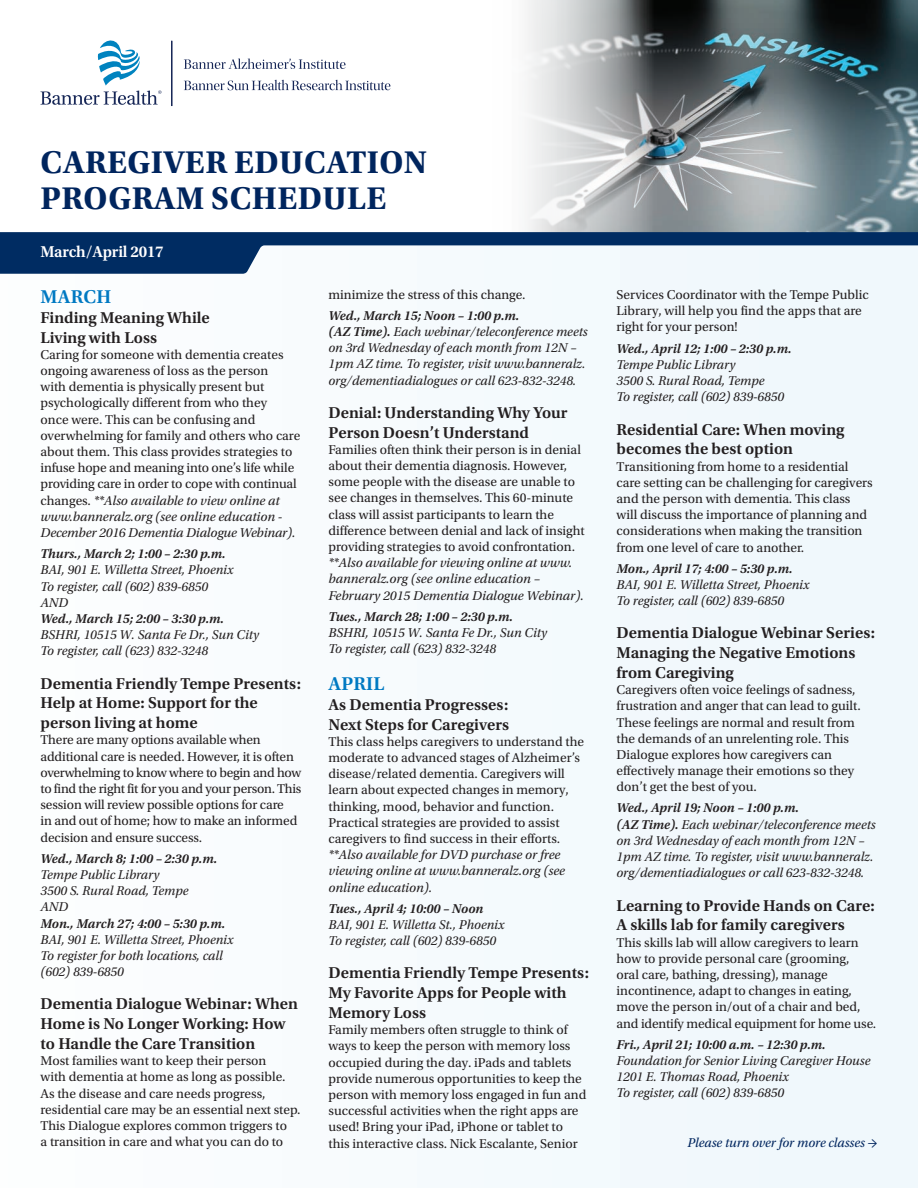
<style>
.page{position:relative;width:918px;height:1188px;background:#fff}
.page>*{position:absolute;margin:0;border:0;box-sizing:border-box;transform-origin:0 0}
.t1{font:700 33px/36px "Utopia Std";letter-spacing:.01em;color:#00255e}
.t2{font:600 19.5px "Utopia Std";letter-spacing:.01em;color:#0079c2}
.t3{font:600 16.5px/19.8px "Utopia Std";color:#231f20}
.t4{font:600 16.5px "Utopia Std";letter-spacing:-.01em;color:#fff}
.t5{font:13.5px/16.2px "Utopia Std";color:#231f20}
.t6{font:italic 13.5px/16.2px "Utopia Std";color:#231f20}
.t7{font:italic 600 13.5px "Utopia Std";color:#231f20}
.t8{font:italic 13.5px "Utopia Std";color:#00255e}
.s1{font-style:italic}
.s2{font-weight:600}
</style>
<div class="page">
<img style="left:527px;top:0;width:391px;height:232px">
<div style="left:0;top:239px;width:918px;height:949px;background:#f5fafd"></div>
<svg style="left:0;top:232px;width:918px;height:42px"></svg>
<svg style="left:40px;top:40px;width:121px;height:65px"></svg>
<hr style="left:171px;top:41px;width:1px;height:65px;background:#172757">
<svg style="left:184px;top:59px;width:162px;height:10px"></svg>
<svg style="left:184px;top:80px;width:206px;height:10px"></svg>
<h1 class="t1" style="left:41px;top:145px;width:388px">CAREGIVER EDUCATION<br>PROGRAM SCHEDULE</h1>
<p class="t4" style="left:40px;top:243px;width:125px">March/April 2017</p>
<h2 class="t2" style="left:41px;top:286px;width:72px">MARCH</h2>
<p class="t3" style="left:40px;top:308px;width:171px">Finding Meaning While<br>Living with Loss</p>
<p class="t5" style="left:40px;top:347px;width:261px">Caring for someone with dementia creates ongoing awareness of loss as the person<br>with dementia is physically present but psychologically different from who they<br>once were. This can be confusing and overwhelming for family and others who care about them. This class provides strategies to infuse hope and meaning into one’s life while providing care in order to cope with continual changes. <span class="s1">**Also available to view online at www.banneralz.org (see online education - December 2016 Dementia Dialogue Webinar).</span></p>
<p class="t7" style="left:40px;top:546px;width:187px">Thurs., March 2; 1:00 – 2:30 p.m.</p>
<p class="t6" style="left:40px;top:562px;width:194px">BAI, 901 E. Willetta Street, Phoenix<br>To register, call (602) 839-6850<br>AND</p>
<p class="t7" style="left:40px;top:611px;width:185px">Wed., March 15; 2:00 – 3:30 p.m.</p>
<p class="t6" style="left:40px;top:627px;width:220px">BSHRI, 10515 W. Santa Fe Dr., Sun City<br>To register, call (623) 832-3248</p>
<p class="t3" style="left:40px;top:674px;width:262px">Dementia Friendly Tempe Presents:<br>Help at Home: Support for the person living at home</p>
<p class="t5" style="left:40px;top:732px;width:262px">There are many options available when additional care is needed. However, it is often overwhelming to know where to begin and how to find the right fit for you and your person. This session will review possible options for care<br>in and out of home; how to make an informed decision and ensure success.</p>
<p class="t7" style="left:40px;top:851px;width:178px">Wed., March 8; 1:00 – 2:30 p.m.</p>
<p class="t6" style="left:40px;top:867px;width:150px">Tempe Public Library<br>3500 S. Rural Road, Tempe<br>AND</p>
<p class="t7" style="left:40px;top:916px;width:186px">Mon., March 27; 4:00 – 5:30 p.m.</p>
<p class="t6" style="left:40px;top:931px;width:194px">BAI, 901 E. Willetta Street, Phoenix<br>To register for both locations, call (602) 839-6850</p>
<p class="t3" style="left:40px;top:994px;width:259px">Dementia Dialogue Webinar: When<br>Home is No Longer Working: How to Handle the Care Transition</p>
<p class="t5" style="left:40px;top:1053px;width:262px">Most families want to keep their person<br>with dementia at home as long as possible.<br>As the disease and care needs progress, residential care may be an essential next step.<br>This Dialogue explores common triggers to<br>a transition in care and what you can do to</p>
<p class="t5" style="left:328px;top:286px;width:199px">minimize the stress of this change.</p>
<p class="t6" style="left:328px;top:308px;width:261px"><span class="s2">Wed., March 15; Noon – 1:00 p.m.<br>(AZ Time).</span> Each webinar/teleconference meets on 3rd Wednesday of each month from 12N – 1pm AZ time. To register, visit www.banneralz. org/dementiadialogues or call 623-832-3248.</p>
<p class="t3" style="left:328px;top:403px;width:241px">Denial: Understanding Why Your<br>Person Doesn’t Understand</p>
<p class="t5" style="left:328px;top:442px;width:258px">Families often think their person is in denial about their dementia diagnosis. However, some people with the disease are unable to see changes in themselves. This 60-minute class will assist participants to learn the difference between denial and lack of insight providing strategies to avoid confrontation.</p>
<p class="t6" style="left:328px;top:555px;width:257px">**Also available for viewing online at www. banneralz.org (see online education –<br>February 2015 Dementia Dialogue Webinar).</p>
<p class="t7" style="left:328px;top:609px;width:186px">Tues., March 28; 1:00 – 2:30 p.m.</p>
<p class="t6" style="left:328px;top:625px;width:220px">BSHRI, 10515 W. Santa Fe Dr., Sun City<br>To register, call (623) 832-3248</p>
<h2 class="t2" style="left:329px;top:673px;width:57px">APRIL</h2>
<p class="t3" style="left:328px;top:695px;width:182px">As Dementia Progresses:<br>Next Steps for Caregivers</p>
<p class="t5" style="left:328px;top:734px;width:257px">This class helps caregivers to understand the moderate to advanced stages of Alzheimer’s disease/related dementia. Caregivers will learn about expected changes in memory, thinking, mood, behavior and function.<br>Practical strategies are provided to assist caregivers to find success in their efforts.</p>
<p class="t6" style="left:328px;top:847px;width:238px">**Also available for DVD purchase or free viewing online at www.banneralz.org (see online education).</p>
<p class="t7" style="left:328px;top:901px;width:156px">Tues., April 4; 10:00 – Noon</p>
<p class="t6" style="left:328px;top:917px;width:177px">BAI, 901 E. Willetta St., Phoenix<br>To register, call (602) 839-6850</p>
<p class="t3" style="left:328px;top:963px;width:262px">Dementia Friendly Tempe Presents:<br>My Favorite Apps for People with<br>Memory Loss</p>
<p class="t5" style="left:328px;top:1022px;width:260px">Family members often struggle to think of ways to keep the person with memory loss occupied during the day. iPads and tablets provide numerous opportunities to keep the person with memory loss engaged in fun and successful activities when the right apps are used! Bring your iPad, iPhone or tablet to this interactive class. Nick Escalante, Senior</p>
<p class="t5" style="left:616px;top:286px;width:254px">Services Coordinator with the Tempe Public<br>Library, will help you find the apps that are right for your person!</p>
<p class="t7" style="left:616px;top:341px;width:176px">Wed., April 12; 1:00 – 2:30 p.m.</p>
<p class="t6" style="left:616px;top:357px;width:169px">Tempe Public Library<br>3500 S. Rural Road, Tempe<br>To register, call (602) 839-6850</p>
<p class="t3" style="left:616px;top:420px;width:230px">Residential Care: When moving becomes the best option</p>
<p class="t5" style="left:616px;top:458px;width:258px">Transitioning from home to a residential care setting can be challenging for caregivers and the person with dementia. This class will discuss the importance of planning and considerations when making the transition from one level of care to another.</p>
<p class="t7" style="left:616px;top:561px;width:178px">Mon., April 17; 4:00 – 5:30 p.m.</p>
<p class="t6" style="left:616px;top:577px;width:194px">BAI, 901 E. Willetta Street, Phoenix<br>To register, call (602) 839-6850</p>
<p class="t3" style="left:616px;top:623px;width:260px">Dementia Dialogue Webinar Series:<br>Managing the Negative Emotions from Caregiving</p>
<p class="t5" style="left:616px;top:682px;width:246px">Caregivers often voice feelings of sadness, frustration and anger that can lead to guilt.<br>These feelings are normal and result from the demands of an unrelenting role. This Dialogue explores how caregivers can effectively manage their emotions so they don’t get the best of you.</p>
<p class="t6" style="left:616px;top:800px;width:261px"><span class="s2">Wed., April 19; Noon – 1:00 p.m.<br>(AZ Time).</span> Each webinar/teleconference meets on 3rd Wednesday of each month from 12N – 1pm AZ time. To register, visit www.banneralz. org/dementiadialogues or call 623-832-3248.</p>
<p class="t3" style="left:616px;top:895px;width:260px">Learning to Provide Hands on Care:<br>A skills lab for family caregivers</p>
<p class="t5" style="left:616px;top:934px;width:261px">This skills lab will allow caregivers to learn how to provide personal care (grooming,<br>oral care, bathing, dressing), manage incontinence, adapt to changes in eating, move the person in/out of a chair and bed, and identify medical equipment for home use.</p>
<p class="t7" style="left:616px;top:1037px;width:211px">Fri., April 21; 10:00 a.m. – 12:30 p.m.</p>
<p class="t6" style="left:616px;top:1053px;width:255px">Foundation for Senior Living Caregiver House<br>1201 E. Thomas Road, Phoenix<br>To register, call (602) 839-6850</p>
<p class="t8" style="left:687px;top:1135px;width:192px">Please turn over for more classes →</p>
</div>
